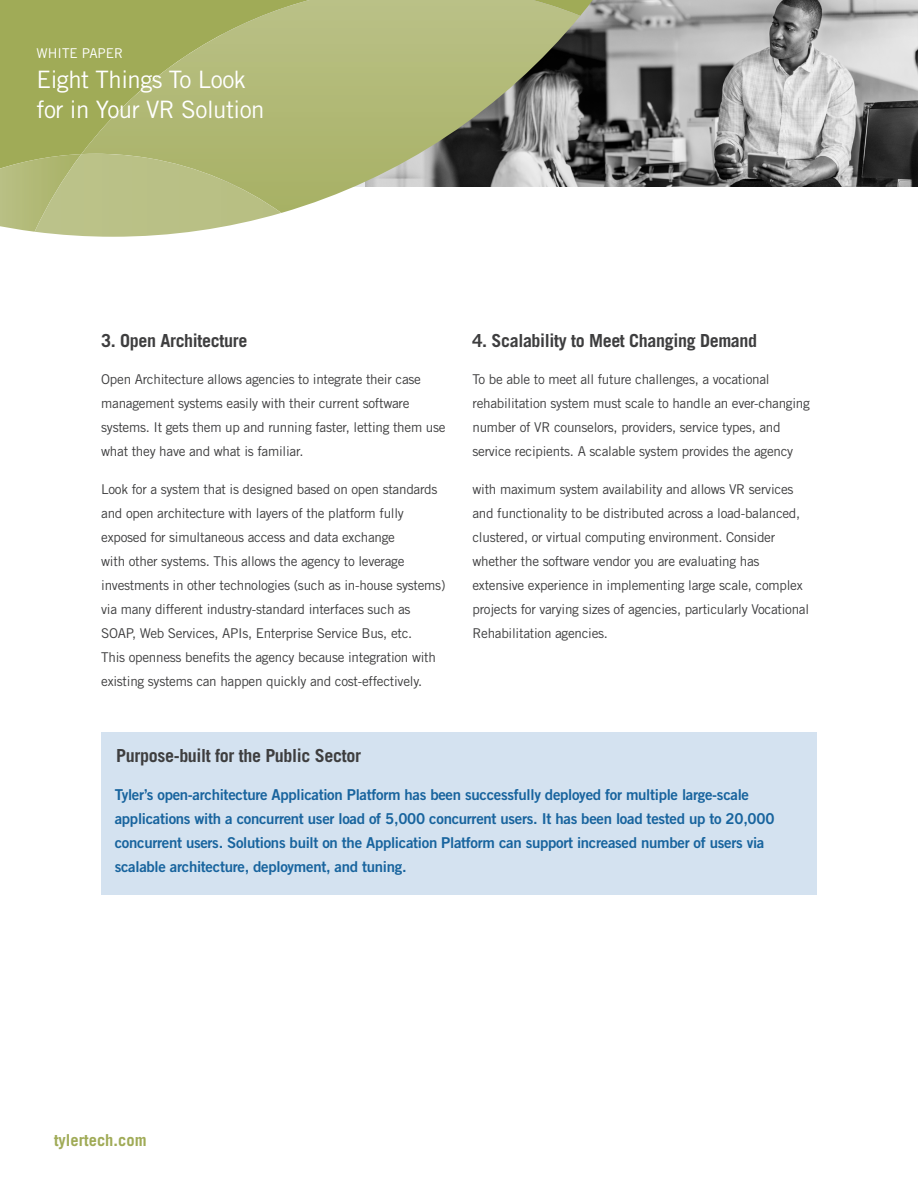
<style>
.page{position:relative;width:918px;height:1188px;background:#fff}
.page>*{position:absolute;margin:0;border:0;box-sizing:border-box;transform-origin:0 0}
.t1{font:24px/30px "Trade Gothic LT Std";letter-spacing:-.02em;color:#fff}
.Callout_box_header{font:700 18px "Trade Gothic LT Std";letter-spacing:-.02em;color:#3e3e3f}
.t2{font:700 16.5px "Trade Gothic LT Std";color:#a0ab57}
.callout_box_text{font:15px/24px "Trade Gothic LT Std Bd 2";letter-spacing:-.02em;color:#18649e}
.Body_Copy{font:13.5px/24px "Trade Gothic LT Std";letter-spacing:-.02em;color:#3e3e3f}
.t3{font:13.5px "Trade Gothic LT Std";color:#fff}
</style>
<div class="page">
<img style="left:580px;top:0;width:338px;height:187px">
<div style="left:101px;top:732px;width:716px;height:162px;background:#d4e2f0"></div>
<svg style="left:0;top:0;width:609px;height:173px;fill:#a0ab57"></svg>
<svg style="left:81px;top:0;width:499px;height:213px"></svg>
<svg style="left:0;top:153px;width:281px;height:84px"></svg>
<p class="t3" style="left:37px;top:45px;width:88px">WHITE PAPER</p>
<h1 class="t1" style="left:37px;top:64px;width:230px">Eight Things To Look for in Your VR Solution</h1>
<h2 class="Callout_box_header" style="left:101px;top:329px;width:148px">3. Open Architecture</h2>
<p class="Body_Copy" style="left:101px;top:367px;width:346px">Open Architecture allows agencies to integrate their case management systems easily with their current software systems. It gets them up and running faster, letting them use what they have and what is familiar.</p>
<p class="Body_Copy" style="left:101px;top:477px;width:346px">Look for a system that is designed based on open standards and open architecture with layers of the platform fully exposed for simultaneous access and data exchange<br>with other systems. This allows the agency to leverage investments in other technologies (such as in-house systems) via many different industry-standard interfaces such as SOAP, Web Services, APIs, Enterprise Service Bus, etc.<br>This openness benefits the agency because integration with existing systems can happen quickly and cost-effectively.</p>
<h2 class="Callout_box_header" style="left:472px;top:329px;width:286px">4. Scalability to Meet Changing Demand</h2>
<p class="Body_Copy" style="left:472px;top:367px;width:339px">To be able to meet all future challenges, a vocational rehabilitation system must scale to handle an ever-changing number of VR counselors, providers, service types, and service recipients. A scalable system provides the agency</p>
<p class="Body_Copy" style="left:472px;top:477px;width:338px">with maximum system availability and allows VR services and functionality to be distributed across a load-balanced, clustered, or virtual computing environment. Consider whether the software vendor you are evaluating has extensive experience in implementing large scale, complex projects for varying sizes of agencies, particularly Vocational Rehabilitation agencies.</p>
<p class="Callout_box_header" style="left:116px;top:745px;width:246px">Purpose-built for the Public Sector</p>
<p class="callout_box_text" style="left:115px;top:782px;width:661px">Tyler’s open-architecture Application Platform has been successfully deployed for multiple large-scale applications with a concurrent user load of 5,000 concurrent users. It has been load tested up to 20,000 concurrent users. Solutions built on the Application Platform can support increased number of users via scalable architecture, deployment, and tuning.</p>
<p class="t2" style="left:54px;top:1130px;width:94px">tylertech.com</p>
</div>
